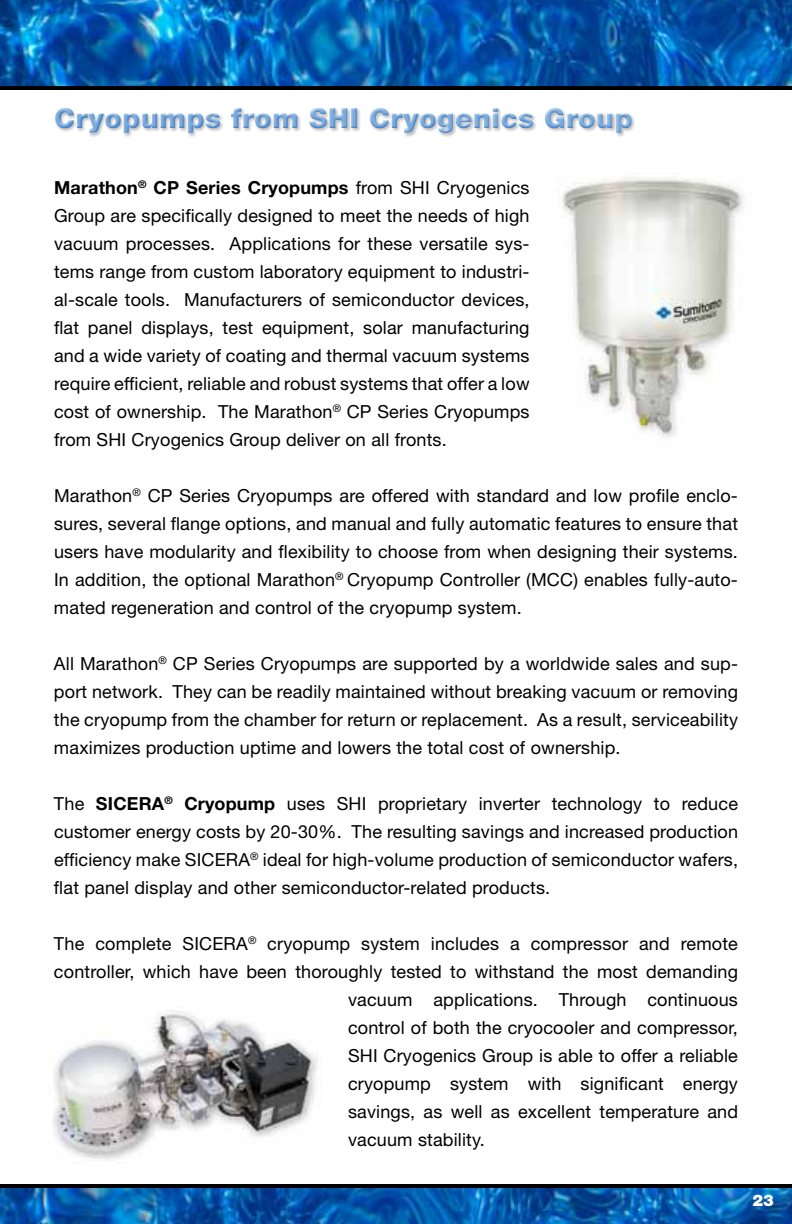
<style>
.page{position:relative;width:792px;height:1224px;background:#fff}
.page>*{position:absolute;margin:0;border:0;box-sizing:border-box;transform-origin:0 0}
.t1{font:900 28px "Helvetica Neue LT Std";letter-spacing:.01em;color:#7cacdc}
.t2{font:18px/28px "Helvetica Neue LT Std";letter-spacing:.01em;color:#000;text-align:justify}
.t3{font:900 16px "Helvetica Neue LT Std";color:#fff}
.s1{font-weight:700}
</style>
<div class="page">
<img style="left:0;top:1188px;width:792px;height:36px">
<img style="left:1px;top:0;width:791px;height:86px">
<img style="left:0;top:0;width:1px;height:90px">
<hr style="left:0;top:86px;width:792px;height:4px;background:#000">
<hr style="left:0;top:1184px;width:792px;height:4px;background:#000">
<img style="left:559px;top:177px;width:184px;height:260px">
<img style="left:53px;top:1010px;width:265px;height:151px">
<div style="left:53px;top:107px;width:581px;height:28px;background:#7cacdc;opacity:.75"></div>
<h1 class="t1" style="left:54px;top:101px;width:580px">Cryopumps from SHI Cryogenics Group</h1>
<p class="t2" style="left:54px;top:173px;width:477px"><span class="s1">Marathon</span><sup>®</sup> <span class="s1">CP Series Cryopumps</span> from SHI Cryogenics Group are specifically designed to meet the needs of high vacuum processes. Applications for these versatile sys&shy;tems range from custom laboratory equipment to industri&shy;al-scale tools. Manufacturers of semiconductor devices, flat panel displays, test equipment, solar manufacturing and a wide variety of coating and thermal vacuum systems require efficient, reliable and robust systems that offer a low cost of ownership. The Marathon<sup>®</sup> CP Series Cryopumps from SHI Cryogenics Group deliver on all fronts.</p>
<p class="t2" style="left:54px;top:481px;width:686px">Marathon<sup>®</sup> CP Series Cryopumps are offered with standard and low profile enclo&shy;sures, several flange options, and manual and fully automatic features to ensure that users have modularity and flexibility to choose from when designing their systems.<br>In addition, the optional Marathon<sup>®</sup> Cryopump Controller (MCC) enables fully-auto&shy;mated regeneration and control of the cryopump system.</p>
<p class="t2" style="left:54px;top:649px;width:686px">All Marathon<sup>®</sup> CP Series Cryopumps are supported by a worldwide sales and sup&shy;port network. They can be readily maintained without breaking vacuum or removing the cryopump from the chamber for return or replacement. As a result, serviceability maximizes production uptime and lowers the total cost of ownership.</p>
<p class="t2" style="left:54px;top:789px;width:686px">The <span class="s1">SICERA</span><sup>®</sup> <span class="s1">Cryopump</span> uses SHI proprietary inverter technology to reduce customer energy costs by 20-30%. The resulting savings and increased production efficiency make SICERA<sup>®</sup> ideal for high-volume production of semiconductor wafers, flat panel display and other semiconductor-related products.</p>
<p class="t2" style="left:54px;top:929px;width:685px">The complete SICERA<sup>®</sup> cryopump system includes a compressor and remote</p>
<p class="t2" style="left:54px;top:957px;width:686px">controller, which have been thoroughly tested to withstand the most demanding</p>
<p class="t2" style="left:348px;top:985px;width:391px">vacuum applications. Through continuous</p>
<p class="t2" style="left:348px;top:1013px;width:391px">control of both the cryocooler and compressor,</p>
<p class="t2" style="left:348px;top:1041px;width:391px">SHI Cryogenics Group is able to offer a reliable</p>
<p class="t2" style="left:348px;top:1069px;width:391px">cryopump system with significant energy</p>
<p class="t2" style="left:348px;top:1097px;width:392px">savings, as well as excellent temperature and</p>
<p class="t2" style="left:348px;top:1125px;width:138px">vacuum stability.</p>
<p class="t3" style="left:753px;top:1191px;width:23px">23</p>
</div>
